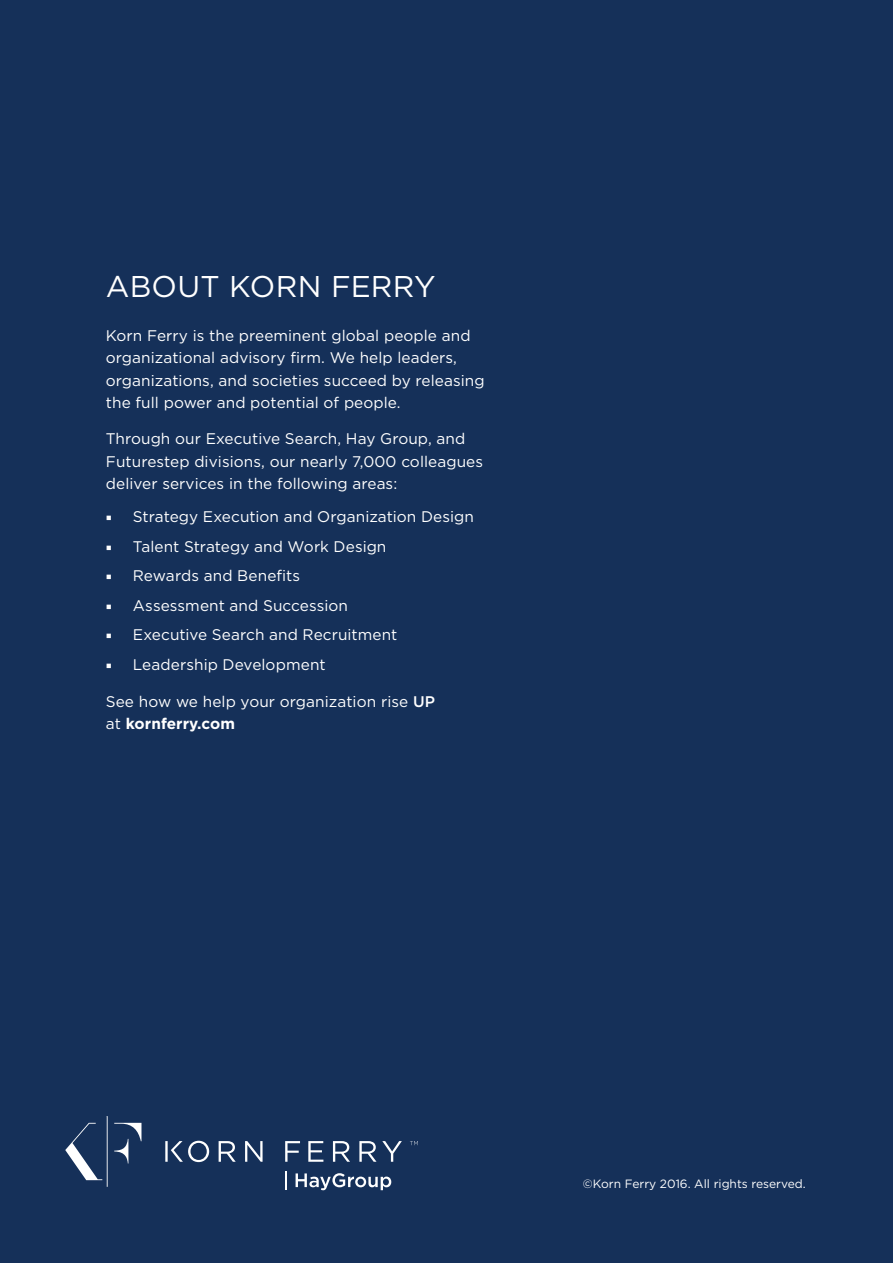
<style>
.page{position:relative;width:893px;height:1263px;background:#153059}
.page>*{position:absolute;margin:0;border:0;box-sizing:border-box;transform-origin:0 0}
.t1{font:30px "Gotham";letter-spacing:.005em;color:#fff}
.t2{font:15.3px/22.5px "Gotham";letter-spacing:.005em;color:#fff}
.t3{font:700 15.3px "Gotham";letter-spacing:.005em;color:#fff}
.t4{font:12px "Gotham";color:#fff}
.s1{font-weight:500}
.s2{font-weight:400}
</style>
<div class="page">
<svg style="left:410px;top:1141px;width:8px;height:4px"></svg>
<svg style="left:285px;top:1171px;width:2px;height:18px"></svg>
<svg style="left:165px;top:1141px;width:237px;height:21px"></svg>
<svg style="left:65px;top:1116px;width:76px;height:71px"></svg>
<svg style="left:296px;top:1173px;width:95px;height:17px"></svg>
<p class="t1" style="left:106px;top:267px;width:331px">ABOUT KORN FERRY</p>
<p class="t2" style="left:106px;top:324px;width:366px">Korn Ferry is the preeminent global people and</p>
<p class="t2" style="left:106px;top:346px;width:353px">organizational advisory firm. We help leaders,</p>
<p class="t2" style="left:106px;top:369px;width:380px">organizations, and societies succeed by releasing the full power and potential of people.</p>
<p class="t2" style="left:106px;top:427px;width:361px">Through our Executive Search, Hay Group, and</p>
<p class="t2" style="left:106px;top:450px;width:379px">Futurestep divisions, our nearly 7,000 colleagues deliver services in the following areas:</p>
<p class="t2" style="left:133px;top:505px;width:342px">Strategy Execution and Organization Design</p>
<p class="t2" style="left:133px;top:535px;width:255px">Talent Strategy and Work Design</p>
<p class="t2" style="left:133px;top:564px;width:169px">Rewards and Benefits</p>
<p class="t2" style="left:133px;top:594px;width:217px">Assessment and Succession</p>
<p class="t2" style="left:133px;top:623px;width:266px">Executive Search and Recruitment</p>
<p class="t2" style="left:133px;top:653px;width:194px">Leadership Development</p>
<p class="t2" style="left:106px;top:690px;width:331px">See how we help your organization rise <span class="s1">UP</span></p>
<p class="t3" style="left:106px;top:714px;width:131px"><span class="s2">at</span> kornferry.com</p>
<p class="t4" style="left:583px;top:1175px;width:224px">©Korn Ferry 2016. All rights reserved.</p>
</div>
